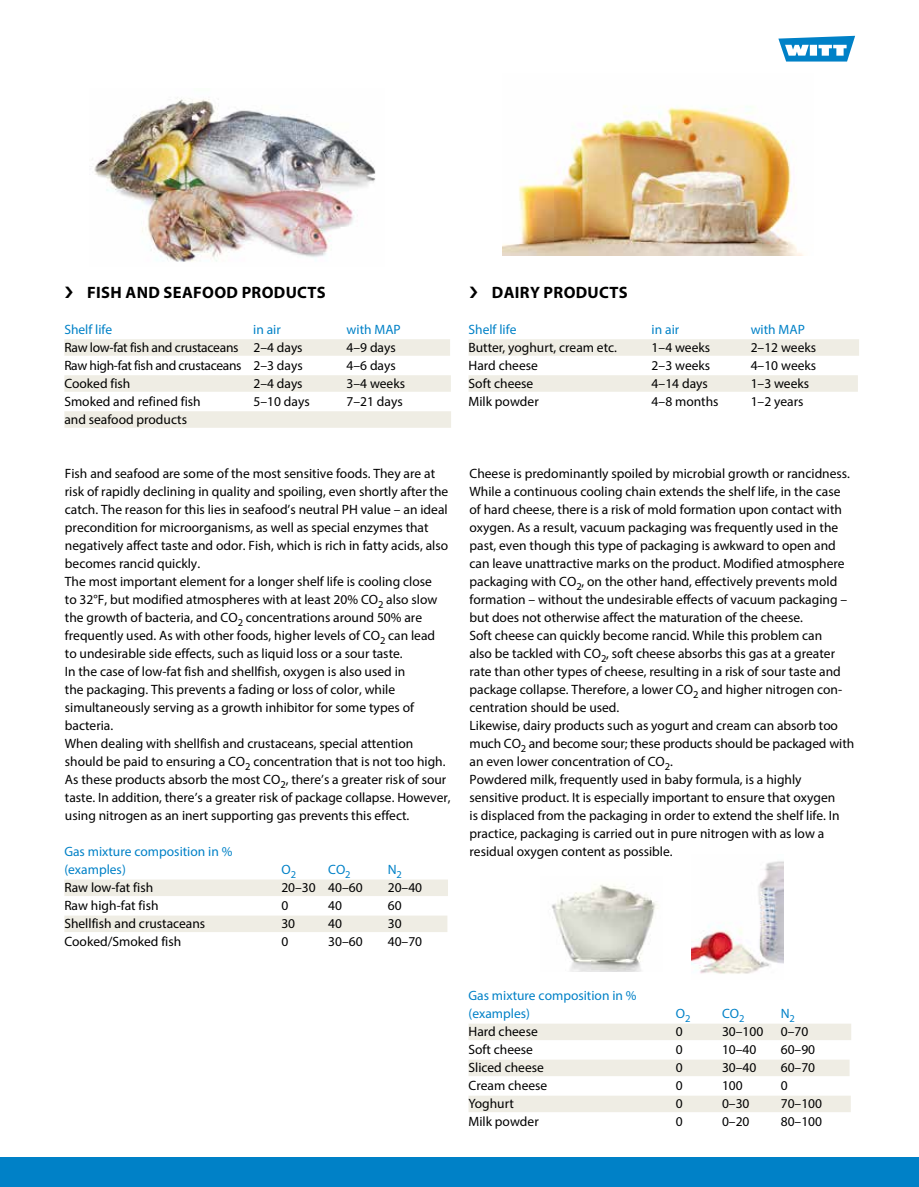
<style>
.page{position:relative;width:919px;height:1187px;background:#fff}
.page>*{position:absolute;margin:0;border:0;box-sizing:border-box;transform-origin:0 0}
.t1{font:700 16.5px "Myriad Pro";letter-spacing:.02em;color:#000}
.t2{font:13.5px/18px "Myriad Pro";color:#000}
.t3{font:13.5px/18px "Myriad Pro";color:#0081c7}
.t4{font:13.5px "Myriad Pro";letter-spacing:-.025em;color:#000}
.t5{font:13.5px "Myriad Pro";letter-spacing:-.02em;color:#000}
</style>
<div class="page">
<div style="left:0;top:1157px;width:918px;height:29px;background:#0081c7"></div>
<svg style="left:778px;top:36px;width:77px;height:26px"></svg>
<img style="left:92px;top:97px;width:284px;height:165px">
<img style="left:503px;top:106px;width:301px;height:150px">
<div style="left:64px;top:339px;width:386px;height:17px;background:#efede4"></div>
<div style="left:64px;top:375px;width:387px;height:17px;background:#efede4"></div>
<div style="left:64px;top:411px;width:387px;height:17px;background:#efede4"></div>
<div style="left:64px;top:879px;width:384px;height:17px;background:#efede4"></div>
<div style="left:64px;top:915px;width:383px;height:17px;background:#efede4"></div>
<img style="left:551px;top:884px;width:107px;height:86px">
<img style="left:691px;top:861px;width:92px;height:113px">
<div style="left:468px;top:339px;width:391px;height:17px;background:#efede4"></div>
<div style="left:468px;top:375px;width:389px;height:17px;background:#efede4"></div>
<div style="left:468px;top:1023px;width:383px;height:17px;background:#efede4"></div>
<div style="left:468px;top:1059px;width:381px;height:17px;background:#efede4"></div>
<div style="left:468px;top:1095px;width:382px;height:17px;background:#efede4"></div>
<p class="t1" style="left:87px;top:281px;width:240px">FISH AND SEAFOOD PRODUCTS</p>
<p class="t3" style="left:64px;top:320px;width:49px">Shelf life</p>
<p class="t3" style="left:253px;top:320px;width:29px">in air</p>
<p class="t3" style="left:346px;top:320px;width:56px">with MAP</p>
<p class="t5" style="left:64px;top:339px;width:240px">Raw low-fat fish and crustaceans 2–4 days</p>
<p class="t2" style="left:346px;top:338px;width:51px">4–9 days</p>
<p class="t4" style="left:64px;top:357px;width:240px">Raw high-fat fish and crustaceans 2–3 days</p>
<p class="t2" style="left:346px;top:356px;width:51px">4–6 days</p>
<p class="t2" style="left:64px;top:374px;width:68px">Cooked fish</p>
<p class="t2" style="left:253px;top:374px;width:51px">2–4 days</p>
<p class="t2" style="left:346px;top:374px;width:60px">3–4 weeks</p>
<p class="t2" style="left:64px;top:392px;width:138px">Smoked and refined fish</p>
<p class="t2" style="left:253px;top:392px;width:58px">5–10 days</p>
<p class="t2" style="left:346px;top:392px;width:58px">7–21 days</p>
<p class="t2" style="left:64px;top:410px;width:124px">and seafood products</p>
<p class="t2" style="left:65px;top:464px;width:387px">Fish and seafood are some of the most sensitive foods. They are at risk of rapidly declining in quality and spoiling, even shortly after the catch. The reason for this lies in seafood’s neutral PH value – an ideal precondition for microorganisms, as well as special enzymes that negatively affect taste and odor. Fish, which is rich in fatty acids, also becomes rancid quickly.<br>The most important element for a longer shelf life is cooling close<br>to 32°F, but modified atmospheres with at least 20% CO<sub>2</sub> also slow the growth of bacteria, and CO<sub>2</sub> concentrations around 50% are frequently used. As with other foods, higher levels of CO<sub>2</sub> can lead<br>to undesirable side effects, such as liquid loss or a sour taste.<br>In the case of low-fat fish and shellfish, oxygen is also used in<br>the packaging. This prevents a fading or loss of color, while simultaneously serving as a growth inhibitor for some types of bacteria.<br>When dealing with shellfish and crustaceans, special attention should be paid to ensuring a CO<sub>2</sub> concentration that is not too high.<br>As these products absorb the most CO<sub>2</sub>, there’s a greater risk of sour taste. In addition, there’s a greater risk of package collapse. However, using nitrogen as an inert supporting gas prevents this effect.</p>
<p class="t3" style="left:64px;top:842px;width:169px">Gas mixture composition in % (examples)</p>
<p class="t3" style="left:281px;top:860px;width:16px">O<sub>2</sub></p>
<p class="t3" style="left:328px;top:860px;width:24px">CO<sub>2</sub></p>
<p class="t3" style="left:387px;top:860px;width:16px">N<sub>2</sub></p>
<p class="t2" style="left:64px;top:878px;width:90px">Raw low-fat fish</p>
<p class="t2" style="left:281px;top:878px;width:83px">20–30 40–60</p>
<p class="t2" style="left:387px;top:878px;width:36px">20–40</p>
<p class="t2" style="left:64px;top:896px;width:96px">Raw high-fat fish</p>
<p class="t2" style="left:281px;top:896px;width:8px">0</p>
<p class="t2" style="left:328px;top:896px;width:15px">40</p>
<p class="t2" style="left:387px;top:896px;width:15px">60</p>
<p class="t2" style="left:64px;top:914px;width:142px">Shellfish and crustaceans</p>
<p class="t2" style="left:281px;top:914px;width:15px">30</p>
<p class="t2" style="left:328px;top:914px;width:15px">40</p>
<p class="t2" style="left:387px;top:914px;width:15px">30</p>
<p class="t2" style="left:64px;top:932px;width:118px">Cooked/Smoked fish</p>
<p class="t2" style="left:281px;top:932px;width:8px">0</p>
<p class="t2" style="left:328px;top:932px;width:36px">30–60</p>
<p class="t2" style="left:387px;top:932px;width:36px">40–70</p>
<p class="t1" style="left:492px;top:281px;width:137px">DAIRY PRODUCTS</p>
<p class="t3" style="left:468px;top:320px;width:49px">Shelf life</p>
<p class="t3" style="left:651px;top:320px;width:29px">in air</p>
<p class="t3" style="left:750px;top:320px;width:56px">with MAP</p>
<p class="t2" style="left:468px;top:338px;width:150px">Butter, yoghurt, cream etc.</p>
<p class="t2" style="left:651px;top:338px;width:60px">1–4 weeks</p>
<p class="t2" style="left:750px;top:338px;width:67px">2–12 weeks</p>
<p class="t2" style="left:468px;top:356px;width:71px">Hard cheese</p>
<p class="t2" style="left:651px;top:356px;width:60px">2–3 weeks</p>
<p class="t2" style="left:750px;top:356px;width:67px">4–10 weeks</p>
<p class="t2" style="left:468px;top:374px;width:66px">Soft cheese</p>
<p class="t2" style="left:651px;top:374px;width:58px">4–14 days</p>
<p class="t2" style="left:750px;top:374px;width:60px">1–3 weeks</p>
<p class="t2" style="left:468px;top:392px;width:72px">Milk powder</p>
<p class="t2" style="left:651px;top:392px;width:68px">4–8 months</p>
<p class="t2" style="left:750px;top:392px;width:54px">1–2 years</p>
<p class="t2" style="left:469px;top:464px;width:386px">Cheese is predominantly spoiled by microbial growth or rancidness.<br>While a continuous cooling chain extends the shelf life, in the case of hard cheese, there is a risk of mold formation upon contact with oxygen. As a result, vacuum packaging was frequently used in the past, even though this type of packaging is awkward to open and can leave unattractive marks on the product. Modified atmosphere packaging with CO<sub>2</sub>, on the other hand, effectively prevents mold formation – without the undesirable effects of vacuum packaging – but does not otherwise affect the maturation of the cheese.<br>Soft cheese can quickly become rancid. While this problem can<br>also be tackled with CO<sub>2</sub>, soft cheese absorbs this gas at a greater rate than other types of cheese, resulting in a risk of sour taste and package collapse. Therefore, a lower CO<sub>2</sub> and higher nitrogen con&shy;centration should be used.<br>Likewise, dairy products such as yogurt and cream can absorb too much CO<sub>2</sub> and become sour; these products should be packaged with an even lower concentration of CO<sub>2</sub>.<br>Powdered milk, frequently used in baby formula, is a highly<br>sensitive product. It is especially important to ensure that oxygen<br>is displaced from the packaging in order to extend the shelf life. In practice, packaging is carried out in pure nitrogen with as low a residual oxygen content as possible.</p>
<p class="t3" style="left:468px;top:986px;width:169px">Gas mixture composition in % (examples)</p>
<p class="t3" style="left:675px;top:1004px;width:16px">O<sub>2</sub></p>
<p class="t3" style="left:722px;top:1004px;width:24px">CO<sub>2</sub></p>
<p class="t3" style="left:780px;top:1004px;width:16px">N<sub>2</sub></p>
<p class="t2" style="left:468px;top:1022px;width:71px">Hard cheese</p>
<p class="t2" style="left:675px;top:1022px;width:8px">0</p>
<p class="t2" style="left:722px;top:1022px;width:43px">30–100</p>
<p class="t2" style="left:780px;top:1022px;width:29px">0–70</p>
<p class="t2" style="left:468px;top:1040px;width:66px">Soft cheese</p>
<p class="t2" style="left:675px;top:1040px;width:8px">0</p>
<p class="t2" style="left:722px;top:1040px;width:36px">10–40</p>
<p class="t2" style="left:780px;top:1040px;width:36px">60–90</p>
<p class="t2" style="left:468px;top:1058px;width:77px">Sliced cheese</p>
<p class="t2" style="left:675px;top:1058px;width:8px">0</p>
<p class="t2" style="left:722px;top:1058px;width:36px">30–40</p>
<p class="t2" style="left:780px;top:1058px;width:36px">60–70</p>
<p class="t2" style="left:468px;top:1076px;width:80px">Cream cheese</p>
<p class="t2" style="left:675px;top:1076px;width:8px">0</p>
<p class="t2" style="left:722px;top:1076px;width:22px">100</p>
<p class="t2" style="left:780px;top:1076px;width:8px">0</p>
<p class="t2" style="left:468px;top:1094px;width:47px">Yoghurt</p>
<p class="t2" style="left:675px;top:1094px;width:8px">0</p>
<p class="t2" style="left:722px;top:1094px;width:29px">0–30</p>
<p class="t2" style="left:780px;top:1094px;width:43px">70–100</p>
<p class="t2" style="left:468px;top:1112px;width:72px">Milk powder</p>
<p class="t2" style="left:675px;top:1112px;width:8px">0</p>
<p class="t2" style="left:722px;top:1112px;width:29px">0–20</p>
<p class="t2" style="left:780px;top:1112px;width:43px">80–100</p>
</div>
